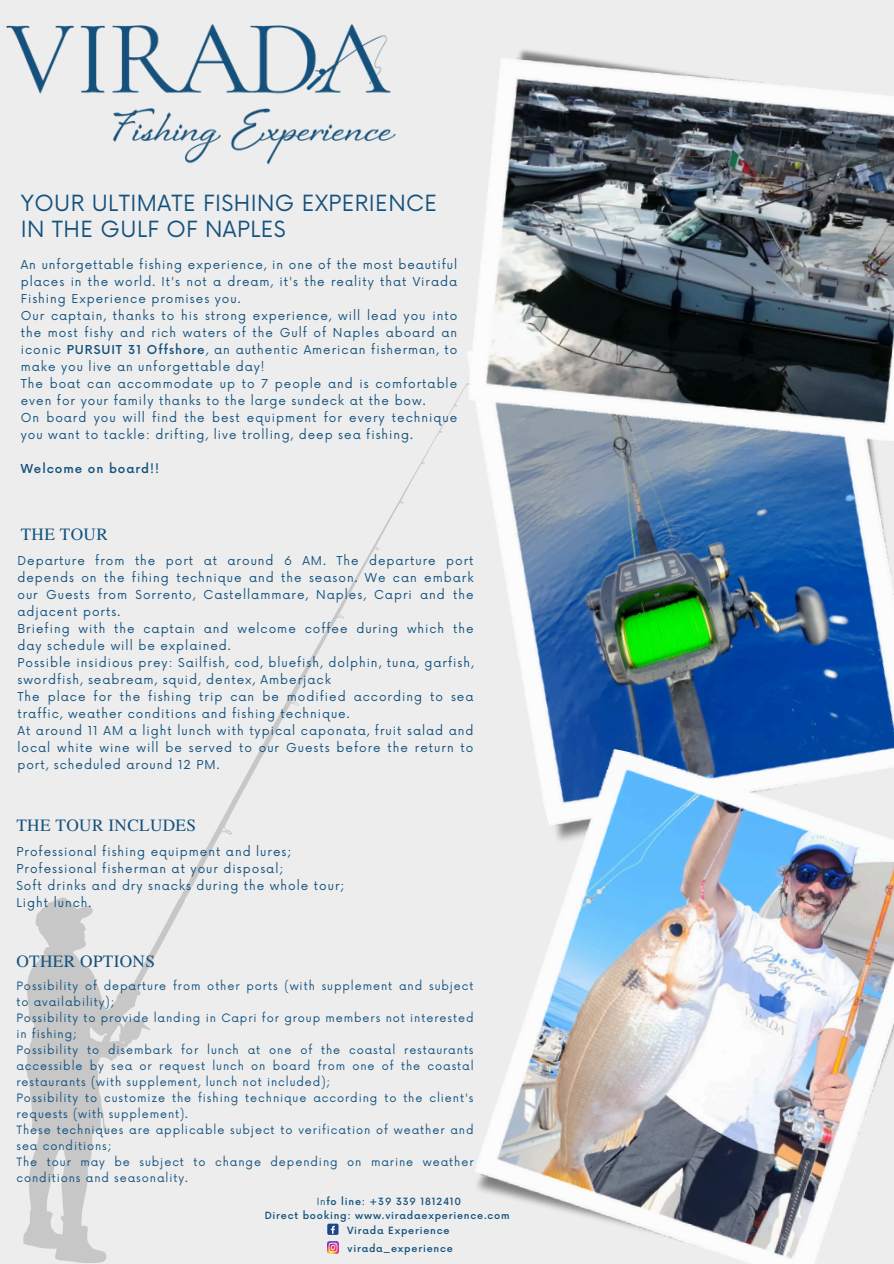
<style>
.page{position:relative;width:894px;height:1264px;background:#fff}
.page>*{position:absolute;margin:0;border:0;box-sizing:border-box;transform-origin:0 0}
.t1{font:21.75px/25.8px "Now";letter-spacing:.02em;color:#14527e}
.t2{font:17.25px "Te X Gyre Termes";letter-spacing:.02em;color:#14527e}
.t3{font:12px/17px "Now";letter-spacing:.08em;color:#14527e}
.t4{font:500 12px "Now";letter-spacing:.08em;color:#14527e}
.t5{font:11.25px/15.9px "Now";letter-spacing:.08em;color:#14527e}
.t6{font:500 9.75px "Now";letter-spacing:.08em;color:#14527e}
.s1{font-weight:500}
.s2{font-weight:400}
</style>
<div class="page">
<div style="left:0;top:0;width:893px;height:1263px;background:#ededed"></div>
<img style="left:485px;top:454px;width:408px;height:284px">
<img style="left:467px;top:50px;width:426px;height:404px">
<img style="left:475px;top:738px;width:418px;height:525px">
<svg style="left:23px;top:382px;width:446px;height:881px"></svg>
<div style="left:327px;top:1223px;width:11px;height:11px;background:#1a4789;border-radius:2px"></div>
<svg style="left:331px;top:1225px;width:4px;height:8px"></svg>
<svg style="left:327px;top:1241px;width:11px;height:11px"></svg>
<img style="left:6px;top:24px;width:390px;height:141px">
<p class="t1" style="left:21px;top:191px;width:418px">YOUR ULTIMATE FISHING EXPERIENCE<br>IN THE GULF OF NAPLES</p>
<p class="t3" style="left:21px;top:257px;width:438px">An unforgettable fishing experience, in one of the most beautiful places in the world. It's not a dream, it's the reality that Virada Fishing Experience promises you.<br>Our captain, thanks to his strong experience, will lead you into the most fishy and rich waters of the Gulf of Naples aboard an iconic <span class="s1">PURSUIT 31 Offshore</span>, an authentic American fisherman, to make you live an unforgettable day!<br>The boat can accommodate up to 7 people and is comfortable even for your family thanks to the large sundeck at the bow.<br>On board you will find the best equipment for every technique you want to tackle: drifting, live trolling, deep sea fishing.</p>
<h4 class="t4" style="left:21px;top:462px;width:140px">Welcome on board!!</h4>
<h2 class="t2" style="left:21px;top:522px;width:89px">THE TOUR</h2>
<h3 class="t3" style="left:17px;top:553px;width:457px">Departure from the port at around 6 AM. The departure port depends on the fihing technique and the season. We can embark our Guests from Sorrento, Castellammare, Naples, Capri and the adjacent ports.<br>Briefing with the captain and welcome coffee during which the day schedule will be explained.<br>Possible insidious prey: Sailfish, cod, bluefish, dolphin, tuna, garfish, swordfish, seabream, squid, dentex, Amberjack<br>The place for the fishing trip can be modified according to sea traffic, weather conditions and fishing technique.<br>At around 11 AM a light lunch with typical caponata, fruit salad and local white wine will be served to our Guests before the return to port, scheduled around 12 PM.</h3>
<h4 class="t2" style="left:16px;top:813px;width:181px">THE TOUR INCLUDES</h4>
<p class="t3" style="left:16px;top:844px;width:329px">Professional fishing equipment and lures; Professional fisherman at your disposal;<br>Soft drinks and dry snacks during the whole tour; Light lunch.</p>
<p class="t2" style="left:16px;top:948px;width:140px">OTHER OPTIONS</p>
<p class="t5" style="left:16px;top:978px;width:458px">Possibility of departure from other ports (with supplement and subject to availability);<br>Possibility to provide landing in Capri for group members not interested in fishing;<br>Possibility to disembark for lunch at one of the coastal restaurants accessible by sea or request lunch on board from one of the coastal restaurants (with supplement, lunch not included);<br>Possibility to customize the fishing technique according to the client's requests (with supplement).<br>These techniques are applicable subject to verification of weather and sea conditions;<br>The tour may be subject to change depending on marine weather conditions and seasonality.</p>
<h2 class="t6" style="left:316px;top:1195px;width:146px"><span class="s2">In</span>fo line: +39 339 1812410</h2>
<h4 class="t6" style="left:264px;top:1209px;width:246px">Direct booking: www.viradaexperience.com</h4>
<h2 class="t6" style="left:347px;top:1225px;width:104px">Virada Experience</h2>
<h4 class="t6" style="left:347px;top:1243px;width:107px">virada_experience</h4>
</div>
